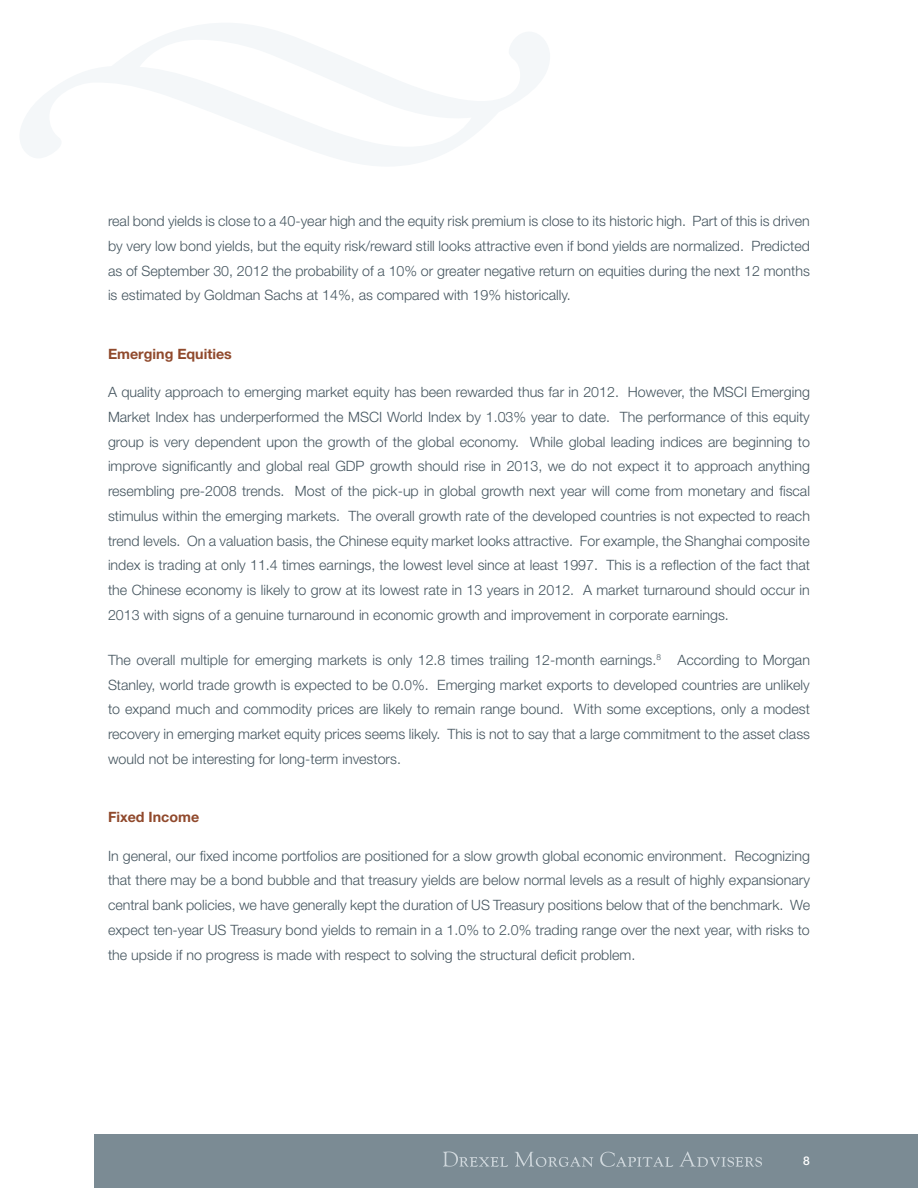
<style>
.page{position:relative;width:918px;height:1188px;background:#fff}
.page>*{position:absolute;margin:0;border:0;box-sizing:border-box;transform-origin:0 0}
.Copy_Grey{font:300 14.25px/24.8px "Helvetica Neue LT Pro";color:#45555f;text-align:justify}
.Orange_Title{font:700 14.25px "Helvetica Neue LT Pro";color:#90492c}
.t1{font:500 12px "Helvetica Neue LT Pro";color:#fff}
</style>
<div class="page">
<div style="left:94px;top:1134px;width:824px;height:54px;background:#7b8b94"></div>
<svg style="left:20px;top:23px;width:530px;height:143px"></svg>
<svg style="left:443px;top:1152px;width:65px;height:15px"></svg>
<svg style="left:515px;top:1152px;width:78px;height:15px"></svg>
<svg style="left:600px;top:1152px;width:73px;height:15px"></svg>
<svg style="left:679px;top:1151px;width:83px;height:16px"></svg>
<p class="Copy_Grey" style="left:108px;top:208px;width:703px">real bond yields is close to a 40-year high and the equity risk premium is close to its historic high. Part of this is driven by very low bond yields, but the equity risk/reward still looks attractive even if bond yields are normalized. Predicted as of September 30, 2012 the probability of a 10% or greater negative return on equities during the next 12 months is estimated by Goldman Sachs at 14%, as compared with 19% historically.</p>
<p class="Orange_Title" style="left:108px;top:345px;width:125px">Emerging Equities</p>
<p class="Copy_Grey" style="left:108px;top:379px;width:704px">A quality approach to emerging market equity has been rewarded thus far in 2012. However, the MSCI Emerging Market Index has underperformed the MSCI World Index by 1.03% year to date. The performance of this equity group is very dependent upon the growth of the global economy. While global leading indices are beginning to improve significantly and global real GDP growth should rise in 2013, we do not expect it to approach anything resembling pre-2008 trends. Most of the pick-up in global growth next year will come from monetary and fiscal stimulus within the emerging markets. The overall growth rate of the developed countries is not expected to reach trend levels. On a valuation basis, the Chinese equity market looks attractive. For example, the Shanghai composite index is trading at only 11.4 times earnings, the lowest level since at least 1997. This is a reflection of the fact that the Chinese economy is likely to grow at its lowest rate in 13 years in 2012. A market turnaround should occur in 2013 with signs of a genuine turnaround in economic growth and improvement in corporate earnings.</p>
<p class="Copy_Grey" style="left:108px;top:647px;width:704px">The overall multiple for emerging markets is only 12.8 times trailing 12-month earnings.<sup>8</sup> According to Morgan Stanley, world trade growth is expected to be 0.0%. Emerging market exports to developed countries are unlikely to expand much and commodity prices are likely to remain range bound. With some exceptions, only a modest recovery in emerging market equity prices seems likely. This is not to say that a large commitment to the asset class would not be interesting for long-term investors.</p>
<p class="Orange_Title" style="left:108px;top:809px;width:93px">Fixed Income</p>
<p class="Copy_Grey" style="left:108px;top:843px;width:704px">In general, our fixed income portfolios are positioned for a slow growth global economic environment. Recognizing that there may be a bond bubble and that treasury yields are below normal levels as a result of highly expansionary central bank policies, we have generally kept the duration of US Treasury positions below that of the benchmark. We expect ten-year US Treasury bond yields to remain in a 1.0% to 2.0% trading range over the next year, with risks to the upside if no progress is made with respect to solving the structural deficit problem.</p>
<p class="t1" style="left:803px;top:1154px;width:8px">8</p>
</div>
